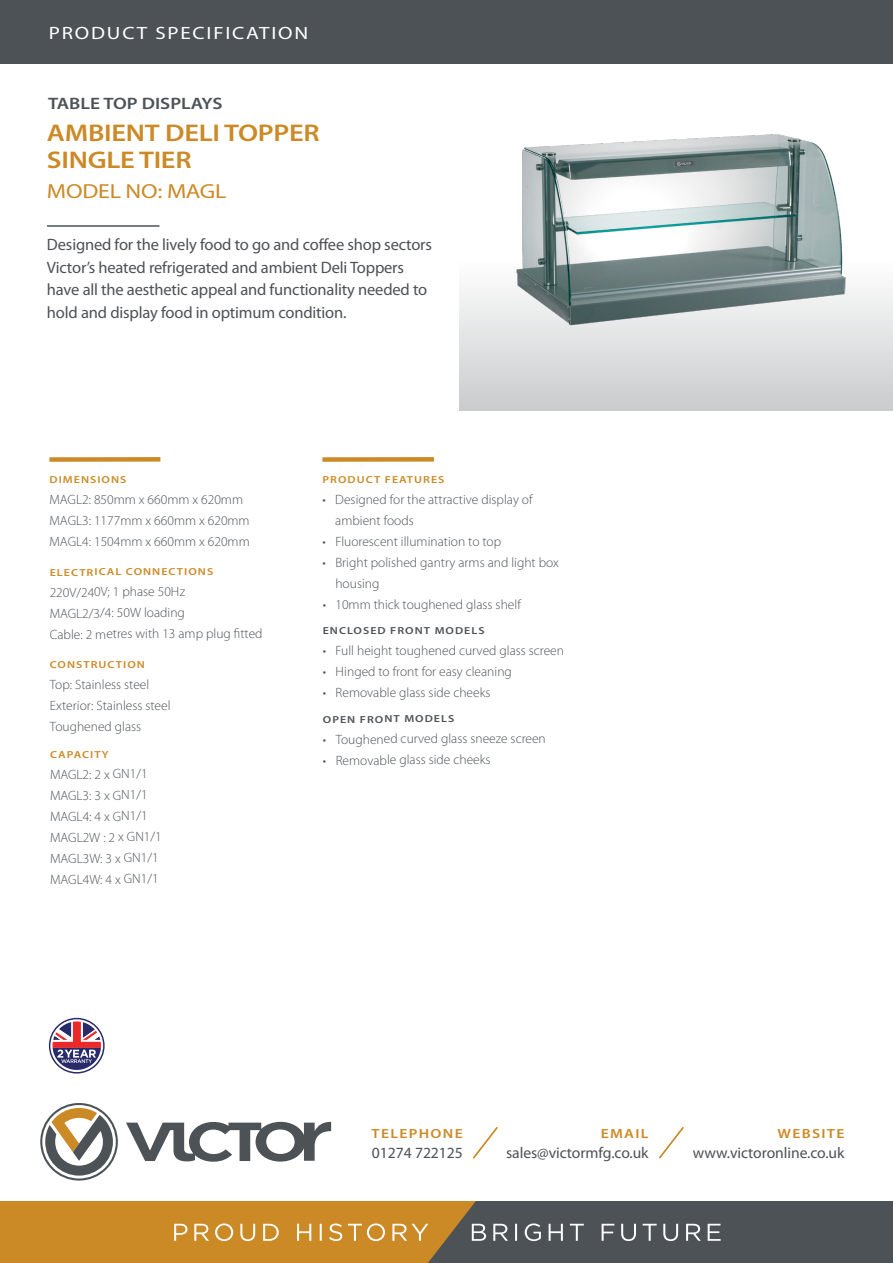
<style>
.page{position:relative;width:893px;height:1263px;background:#fff}
.page>*{position:absolute;margin:0;border:0;box-sizing:border-box;transform-origin:0 0}
.t1{font:600 24.15px/27px "Myriad Pro";letter-spacing:-.01em;color:#cc8a27;scale:1.18 1}
.t2{font:20.4px "Myriad Pro";letter-spacing:-.01em;color:#cc8a27;scale:1.18 1}
.t3{font:17.85px "Myriad Pro";letter-spacing:.085em;color:#fff;scale:1.18 1}
.t4{font:600 16.65px "Myriad Pro";color:#4d5256;scale:1.18 1}
.t5{font:16.5px/22.5px "Myriad Pro";letter-spacing:-.01em;color:#4d5256}
.t6{font:15.6px "Myriad Pro";letter-spacing:-.005em;color:#4d5256}
.t7{font:300 13.5px/21px "Myriad Pro";color:#4d5256}
.t8{font:600 13.2px "Myriad Pro";letter-spacing:.085em;color:#cc8a27;scale:1.18 1}
.t9{font:600 10.2px "Myriad Pro";letter-spacing:.085em;color:#cc8a27;scale:1.18 1}
.t10{font:600 10.2px "Myriad Pro";letter-spacing:.085em;color:#4d5256;scale:1.18 1}
</style>
<div class="page">
<div style="left:395px;top:1201px;width:498px;height:62px;background:#4d5256"></div>
<svg style="left:0;top:1201px;width:721px;height:62px"></svg>
<div style="left:49px;top:457px;width:111px;height:5px;background:#cc8a27"></div>
<div style="left:322px;top:457px;width:112px;height:5px;background:#cc8a27"></div>
<svg style="left:473px;top:1127px;width:24px;height:31px"></svg>
<svg style="left:659px;top:1127px;width:24px;height:31px"></svg>
<svg style="left:40px;top:1103px;width:78px;height:77px"></svg>
<svg style="left:126px;top:1121px;width:205px;height:41px"></svg>
<div style="left:0;top:0;width:893px;height:63px;background:#4d5256"></div>
<hr style="left:47px;top:225px;width:112px;height:2px;background:#4d5256">
<div style="left:459px;top:237px;width:434px;height:173px;background:#d3d4d5"></div>
<img style="left:462px;top:134px;width:426px;height:228px">
<svg style="left:49px;top:1018px;width:56px;height:55px"></svg>
<p class="t3" style="left:49px;top:24px;width:221px">PRODUCT SPECIFICATION</p>
<p class="t4" style="left:48px;top:95px;width:149px">TABLE TOP DISPLAYS</p>
<p class="t1" style="left:47px;top:120px;width:233px">AMBIENT DELI TOPPER<br>SINGLE TIER</p>
<p class="t2" style="left:47px;top:180px;width:154px">MODEL NO: MAGL</p>
<p class="t5" style="left:47px;top:234px;width:387px">Designed for the lively food to go and coffee shop sectors Victor’s heated refrigerated and ambient Deli Toppers have all the aesthetic appeal and functionality needed to hold and display food in optimum condition.</p>
<p class="t9" style="left:50px;top:474px;width:67px">DIMENSIONS</p>
<p class="t7" style="left:50px;top:489px;width:202px">MAGL2: 850mm x 660mm x 620mm<br>MAGL3: 1177mm x 660mm x 620mm<br>MAGL4: 1504mm x 660mm x 620mm</p>
<p class="t9" style="left:50px;top:566px;width:140px">ELECTRICAL CONNECTIONS</p>
<p class="t7" style="left:50px;top:582px;width:214px">220V/240V; 1 phase 50Hz<br>MAGL2/3/4: 50W loading<br>Cable: 2 metres with 13 amp plug fitted</p>
<p class="t9" style="left:50px;top:659px;width:82px">CONSTRUCTION</p>
<p class="t7" style="left:50px;top:674px;width:122px">Top: Stainless steel<br>Exterior: Stainless steel<br>Toughened glass</p>
<p class="t9" style="left:50px;top:748px;width:51px">CAPACITY</p>
<p class="t7" style="left:50px;top:764px;width:113px">MAGL2: 2 x GN1/1<br>MAGL3: 3 x GN1/1<br>MAGL4: 4 x GN1/1<br>MAGL2W : 2 x GN1/1<br>MAGL3W: 3 x GN1/1<br>MAGL4W: 4 x GN1/1</p>
<p class="t9" style="left:322px;top:474px;width:105px">PRODUCT FEATURES</p>
<p class="t7" style="left:335px;top:489px;width:199px;text-indent:-13px">• Designed for the attractive display of ambient foods</p>
<p class="t7" style="left:323px;top:531px;width:180px">• Fluorescent illumination to top</p>
<p class="t7" style="left:335px;top:552px;width:225px;text-indent:-13px">• Bright polished gantry arms and light box housing</p>
<p class="t7" style="left:323px;top:594px;width:200px">• 10mm thick toughened glass shelf</p>
<p class="t10" style="left:323px;top:625px;width:139px">ENCLOSED FRONT MODELS</p>
<p class="t7" style="left:323px;top:640px;width:243px">• Full height toughened curved glass screen</p>
<p class="t7" style="left:323px;top:661px;width:191px">• Hinged to front for easy cleaning</p>
<p class="t7" style="left:323px;top:682px;width:169px">• Removable glass side cheeks</p>
<p class="t10" style="left:323px;top:713px;width:113px">OPEN FRONT MODELS</p>
<p class="t7" style="left:323px;top:729px;width:224px">• Toughened curved glass sneeze screen</p>
<p class="t7" style="left:323px;top:750px;width:169px">• Removable glass side cheeks</p>
<p class="t8" style="left:371px;top:1126px;width:79px">TELEPHONE</p>
<p class="t6" style="left:372px;top:1144px;width:92px">01274 722125</p>
<p class="t8" style="left:601px;top:1126px;width:42px">EMAIL</p>
<p class="t6" style="left:506px;top:1144px;width:144px">sales@victormfg.co.uk</p>
<p class="t8" style="left:777px;top:1126px;width:58px">WEBSITE</p>
<p class="t6" style="left:693px;top:1144px;width:153px">www.victoronline.co.uk</p>
</div>
